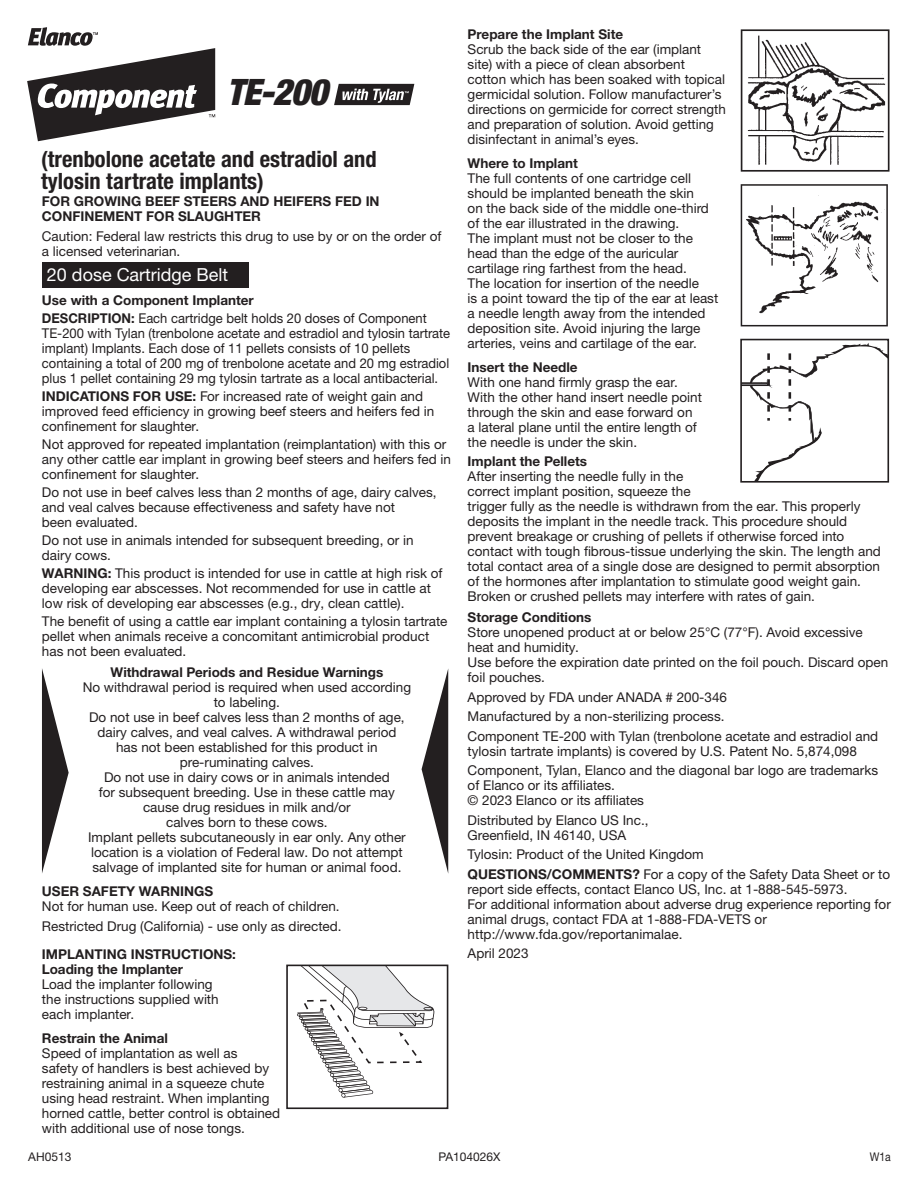
<style>
.page{position:relative;width:918px;height:1188px;background:#fff}
.page>*{position:absolute;margin:0;border:0;box-sizing:border-box;transform-origin:0 0}
.t1{font:italic 900 condensed 36.45px "Helvetica Neue";color:#231f20}
.t2{font:700 condensed 22.5px/22.5px "Helvetica Neue LTW1 G";color:#231f20}
.t3{font:18px "Helvetica Neue LTW1 G";color:#fff}
.t4{font:13.5px/15px "Helvetica Neue LTW1 G";color:#231f20}
.t5{font:13.5px/15px "Helvetica Neue LTW1 G";color:#231f20;scale:.96 1}
.t6{font:700 13.5px/15px "Helvetica Neue LTW1 G";color:#231f20}
.t7{font:12px "Helvetica Neue LTW1 G";color:#231f20}
.t8{font:12px "Helvetica Neue LTW1 G";color:#231f20;scale:.87 1}
.s1{font-weight:700}
</style>
<div class="page">
<div style="left:42px;top:262px;width:207px;height:26px;background:#231f20"></div>
<svg style="left:743px;top:343px;width:143px;height:137px"></svg>
<div style="left:740px;top:339px;width:149px;height:144px;border:2px solid #231f20"></div>
<svg style="left:42px;top:668px;width:27px;height:205px"></svg>
<svg style="left:422px;top:669px;width:26px;height:204px"></svg>
<svg style="left:334px;top:84px;width:80px;height:21px"></svg>
<svg style="left:27px;top:27px;width:188px;height:114px"></svg>
<svg style="left:741px;top:29px;width:149px;height:143px"></svg>
<svg style="left:741px;top:184px;width:147px;height:142px"></svg>
<svg style="left:297px;top:968px;width:138px;height:130px"></svg>
<div style="left:286px;top:965px;width:162px;height:144px;border:2px solid #231f20"></div>
<h1 class="t1" style="left:227px;top:70px;width:102px">TE-200</h1>
<h2 class="t2" style="left:41px;top:147px;width:337px">(trenbolone acetate and estradiol and tylosin tartrate implants)</h2>
<p class="t6" style="left:42px;top:194px;width:339px">FOR GROWING BEEF STEERS AND HEIFERS FED IN<br>CONFINEMENT FOR SLAUGHTER</p>
<p class="t4" style="left:42px;top:229px;width:401px">Caution: Federal law restricts this drug to use by or on the order of a licensed veterinarian.</p>
<h3 class="t3" style="left:47px;top:264px;width:183px">20 dose Cartridge Belt</h3>
<p class="t5" style="left:42px;top:292px;width:402px;line-height:18px"><span class="s1">Use with a Component Implanter<br>DESCRIPTION:</span> Each cartridge belt holds 20 doses of Component</p>
<p class="t5" style="left:42px;top:326px;width:427px">TE-200 with Tylan (trenbolone acetate and estradiol and tylosin tartrate implant) Implants. Each dose of 11 pellets consists of 10 pellets containing a total of 200 mg of trenbolone acetate and 20 mg estradiol plus 1 pellet containing 29 mg tylosin tartrate as a local antibacterial.</p>
<p class="t4" style="left:42px;top:389px;width:394px"><span class="s1">INDICATIONS FOR USE:</span> For increased rate of weight gain and improved feed efficiency in growing beef steers and heifers fed in confinement for slaughter.</p>
<p class="t4" style="left:42px;top:437px;width:411px">Not approved for repeated implantation (reimplantation) with this or any other cattle ear implant in growing beef steers and heifers fed in confinement for slaughter.</p>
<p class="t4" style="left:42px;top:485px;width:396px">Do not use in beef calves less than 2 months of age, dairy calves, and veal calves because effectiveness and safety have not<br>been evaluated.</p>
<p class="t4" style="left:42px;top:533px;width:373px">Do not use in animals intended for subsequent breeding, or in dairy cows.</p>
<p class="t4" style="left:42px;top:566px;width:402px"><span class="s1">WARNING:</span> This product is intended for use in cattle at high risk of developing ear abscesses. Not recommended for use in cattle at low risk of developing ear abscesses (e.g., dry, clean cattle).</p>
<p class="t4" style="left:42px;top:614px;width:407px">The benefit of using a cattle ear implant containing a tylosin tartrate pellet when animals receive a concomitant antimicrobial product has not been evaluated.</p>
<p class="t6" style="left:110px;top:665px;width:274px">Withdrawal Periods and Residue Warnings</p>
<p class="t4" style="left:83px;top:680px;width:330px;text-align:center">No withdrawal period is required when used according to labeling.<br>Do not use in beef calves less than 2 months of age, dairy calves, and veal calves. A withdrawal period<br>has not been established for this product in pre-ruminating calves.<br>Do not use in dairy cows or in animals intended<br>for subsequent breeding. Use in these cattle may cause drug residues in milk and/or<br>calves born to these cows.<br>Implant pellets subcutaneously in ear only. Any other location is a violation of Federal law. Do not attempt salvage of implanted site for human or animal food.</p>
<p class="t6" style="left:42px;top:884px;width:173px">USER SAFETY WARNINGS</p>
<p class="t4" style="left:42px;top:897px;width:301px;line-height:19.5px">Not for human use. Keep out of reach of children.<br>Restricted Drug (California) - use only as directed.</p>
<p class="t6" style="left:42px;top:947px;width:196px">IMPLANTING INSTRUCTIONS:<br>Loading the Implanter</p>
<p class="t4" style="left:42px;top:977px;width:178px">Load the implanter following the instructions supplied with each implanter.</p>
<p class="t6" style="left:42px;top:1031px;width:127px">Restrain the Animal</p>
<p class="t4" style="left:42px;top:1046px;width:240px">Speed of implantation as well as<br>safety of handlers is best achieved by restraining animal in a squeeze chute using head restraint. When implanting horned cattle, better control is obtained with additional use of nose tongs.</p>
<p class="t6" style="left:468px;top:27px;width:157px">Prepare the Implant Site</p>
<p class="t4" style="left:468px;top:42px;width:260px">Scrub the back side of the ear (implant site) with a piece of clean absorbent cotton which has been soaked with topical germicidal solution. Follow manufacturer’s directions on germicide for correct strength and preparation of solution. Avoid getting disinfectant in animal’s eyes.</p>
<p class="t6" style="left:468px;top:156px;width:112px">Where to Implant</p>
<p class="t4" style="left:468px;top:171px;width:252px">The full contents of one cartridge cell should be implanted beneath the skin<br>on the back side of the middle one-third of the ear illustrated in the drawing.<br>The implant must not be closer to the head than the edge of the auricular cartilage ring farthest from the head.<br>The location for insertion of the needle<br>is a point toward the tip of the ear at least a needle length away from the intended deposition site. Avoid injuring the large arteries, veins and cartilage of the ear.</p>
<p class="t6" style="left:468px;top:360px;width:112px">Insert the Needle</p>
<p class="t4" style="left:468px;top:375px;width:236px">With one hand firmly grasp the ear.<br>With the other hand insert needle point through the skin and ease forward on a lateral plane until the entire length of the needle is under the skin.</p>
<p class="t6" style="left:468px;top:454px;width:121px">Implant the Pellets</p>
<p class="t4" style="left:468px;top:469px;width:415px">After inserting the needle fully in the<br>correct implant position, squeeze the<br>trigger fully as the needle is withdrawn from the ear. This properly deposits the implant in the needle track. This procedure should prevent breakage or crushing of pellets if otherwise forced into contact with tough fibrous-tissue underlying the skin. The length and total contact area of a single dose are designed to permit absorption of the hormones after implantation to stimulate good weight gain.<br>Broken or crushed pellets may interfere with rates of gain.</p>
<p class="t6" style="left:468px;top:610px;width:125px">Storage Conditions</p>
<p class="t4" style="left:468px;top:625px;width:422px">Store unopened product at or below 25°C (77°F). Avoid excessive heat and humidity.<br>Use before the expiration date printed on the foil pouch. Discard open foil pouches.</p>
<p class="t4" style="left:468px;top:687px;width:412px;line-height:19.5px">Approved by FDA under ANADA # 200-346<br>Manufactured by a non-sterilizing process.<br>Component TE-200 with Tylan (trenbolone acetate and estradiol and</p>
<p class="t4" style="left:468px;top:741px;width:412px;line-height:19.5px">tylosin tartrate implants) is covered by U.S. Patent No. 5,874,098<br>Component, Tylan, Elanco and the diagonal bar logo are trademarks</p>
<p class="t4" style="left:468px;top:778px;width:178px">of Elanco or its affiliates.<br>© 2023 Elanco or its affiliates</p>
<p class="t4" style="left:468px;top:813px;width:182px">Distributed by Elanco US Inc.,<br>Greenfield, IN 46140, USA</p>
<p class="t4" style="left:468px;top:845px;width:424px;line-height:19.5px">Tylosin: Product of the United Kingdom<br><span class="s1">QUESTIONS/COMMENTS?</span> For a copy of the Safety Data Sheet or to</p>
<p class="t4" style="left:468px;top:882px;width:425px">report side effects, contact Elanco US, Inc. at 1-888-545-5973.<br>For additional information about adverse drug experience reporting for animal drugs, contact FDA at 1-888-FDA-VETS or http://www.fda.gov/reportanimalae.</p>
<p class="t4" style="left:468px;top:946px;width:63px">April 2023</p>
<p class="t7" style="left:28px;top:1149px;width:45px">AH0513</p>
<p class="t7" style="left:439px;top:1149px;width:64px">PA104026X</p>
<p class="t8" style="left:870px;top:1149px;width:26px">W1a</p>
</div>
